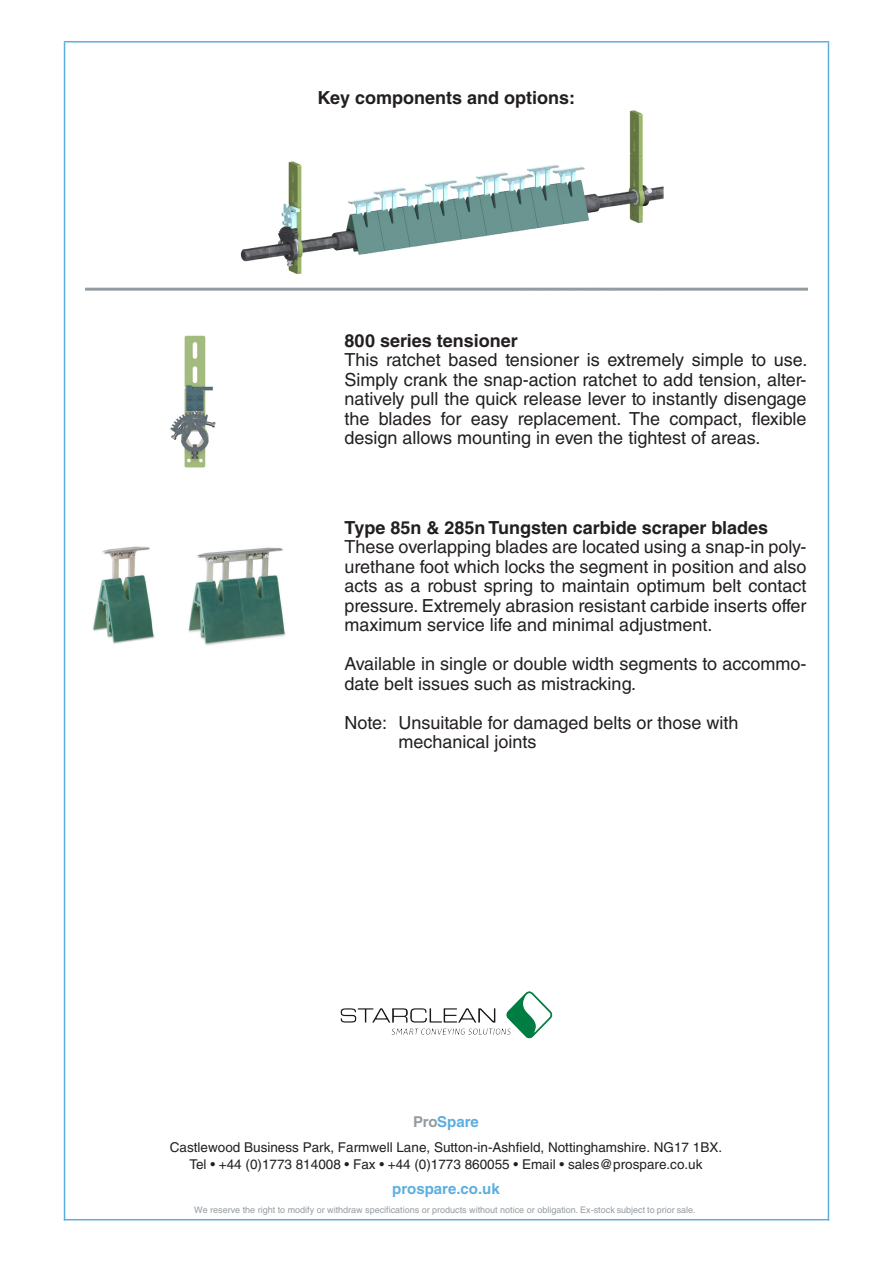
<style>
.page{position:relative;width:893px;height:1263px;background:#fff}
.page>*{position:absolute;margin:0;border:0;box-sizing:border-box;transform-origin:0 0}
.t1{font:18px/19.5px "Helvetica LT Std";color:#231f20;text-align:justify}
.t2{font:700 18px "Helvetica LT Std";color:#231f20}
.t3{font:700 15px "Helvetica LT Std";color:#5daee0}
.t4{font:13.5px/16.8px "Helvetica LT Std";color:#231f20;text-align:center}
.t5{font:9px "Helvetica LT Std";color:#959ca1}
.s1{color:#959ca1}
</style>
<div class="page">
<img style="left:170px;top:335px;width:46px;height:133px">
<img style="left:93px;top:546px;width:193px;height:99px">
<img style="left:211px;top:110px;width:469px;height:178px">
<hr style="left:85px;top:288px;width:723px;height:3px;background:#959ca1">
<img style="left:340px;top:991px;width:213px;height:47px">
<hr style="left:64px;top:43px;width:1px;height:1177px;background:#5daee0">
<hr style="left:828px;top:43px;width:1px;height:1177px;background:#5daee0">
<hr style="left:64px;top:41px;width:765px;height:2px;background:#5daee0">
<hr style="left:64px;top:1219px;width:765px;height:1px;background:#5daee0">
<p class="t2" style="left:318px;top:86px;width:259px">Key components and options:</p>
<p class="t2" style="left:344px;top:329px;width:175px">800 series tensioner</p>
<p class="t1" style="left:344px;top:350px;width:465px">This ratchet based tensioner is extremely simple to use.<br>Simply crank the snap-action ratchet to add tension, alter&shy;natively pull the quick release lever to instantly disengage the blades for easy replacement. The compact, flexible design allows mounting in even the tightest of areas.</p>
<p class="t2" style="left:344px;top:516px;width:425px">Type 85n &amp; 285n Tungsten carbide scraper blades</p>
<p class="t1" style="left:344px;top:537px;width:464px">These overlapping blades are located using a snap-in poly&shy;urethane foot which locks the segment in position and also acts as a robust spring to maintain optimum belt contact pressure. Extremely abrasion resistant carbide inserts offer maximum service life and minimal adjustment.</p>
<p class="t1" style="left:344px;top:654px;width:463px">Available in single or double width segments to accommo&shy;date belt issues such as mistracking.</p>
<p class="t1" style="left:398px;top:712px;width:342px;text-indent:-54px">Note: Unsuitable for damaged belts or those with mechanical joints</p>
<p class="t3" style="left:413px;top:1112px;width:67px"><span class="s1">Pro</span>Spare</p>
<p class="t4" style="left:170px;top:1139px;width:554px">Castlewood Business Park, Farmwell Lane, Sutton-in-Ashfield, Nottinghamshire. NG17 1BX.<br>Tel • +44 (0)1773 814008 • Fax • +44 (0)1773 860055 • Email • sales@prospare.co.uk</p>
<p class="t3" style="left:392px;top:1180px;width:109px">prospare.co.uk</p>
<p class="t5" style="left:194px;top:1205px;width:503px">We reserve the right to modify or withdraw specifications or products without notice or obligation. Ex-stock subject to prior sale.</p>
</div>
